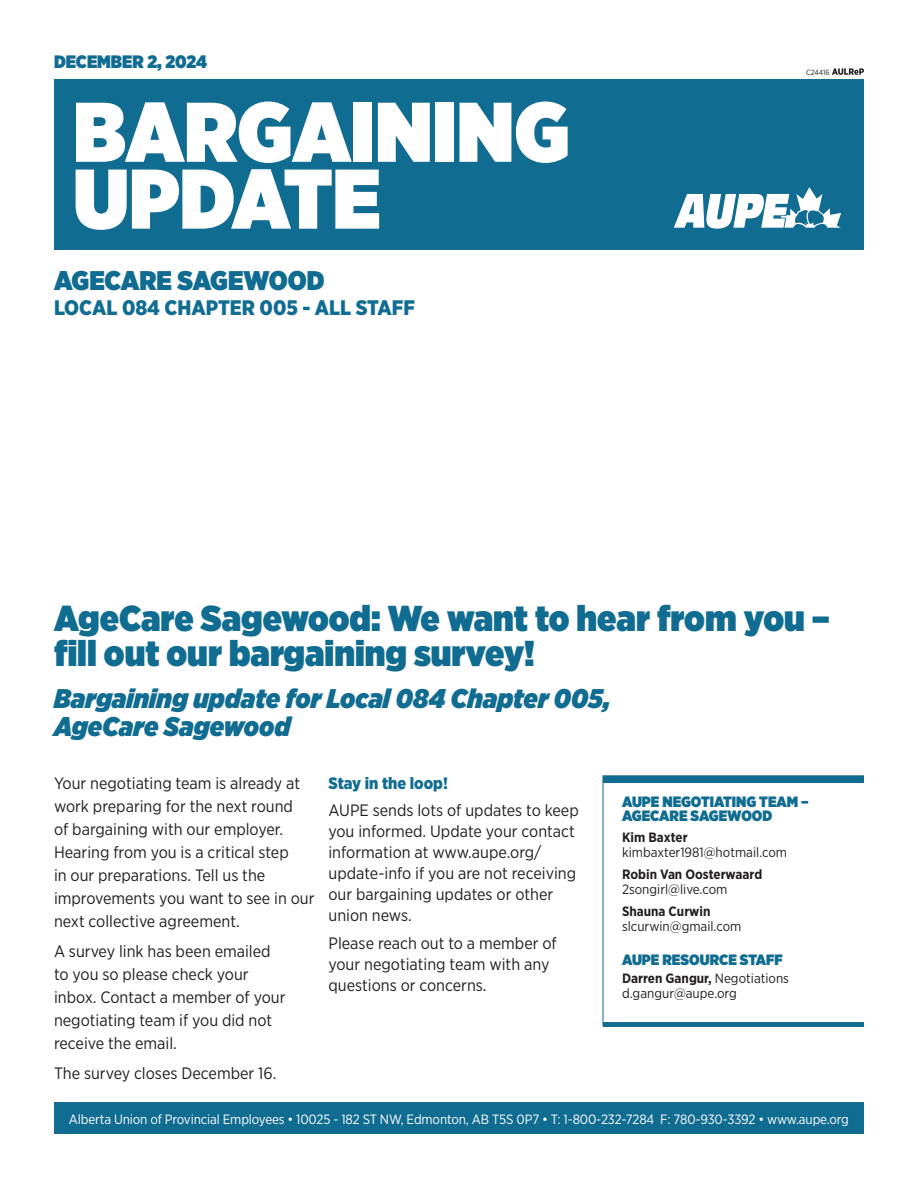
<style>
.page{position:relative;width:918px;height:1188px;background:#fff}
.page>*{position:absolute;margin:0;border:0;box-sizing:border-box;transform-origin:0 0}
.t1{font:900 84.45px/66.9px "Gotham Narrow";color:#fff}
.t2{font:900 36px/34.5px "Gotham Narrow";color:#106c91}
.t3{font:italic 900 27px/28.5px "Gotham Narrow";color:#106c91}
.t4{font:900 27px "Gotham Narrow";color:#106c91}
.t5{font:900 21px "Gotham Narrow";color:#106c91}
.t6{font:900 18px "Gotham Narrow";color:#106c91}
.t7{font:16.5px/23.1px "Gotham Narrow";color:#231f20}
.t8{font:900 16.5px "Gotham Narrow";color:#106c91}
.t9{font:900 15px/13.5px "Gotham Narrow";color:#106c91}
.t10{font:13.5px "Gotham Narrow";letter-spacing:-.01em;color:#fff}
.t11{font:13.5px/15px "Gotham Narrow";color:#231f20}
.t12{font:700 13.5px "Gotham Narrow";color:#231f20}
.t13{font:7.5px "Gotham Narrow";color:#231f20}
.s1{font-weight:700}
</style>
<div class="page">
<div style="left:54px;top:79px;width:810px;height:171px;background:#106c91"></div>
<div style="left:54px;top:1102px;width:810px;height:32px;background:#106c91"></div>
<div style="left:603px;top:776px;width:261px;height:6px;background:#106c91"></div>
<hr style="left:603px;top:1022px;width:261px;height:4px;background:#106c91">
<svg style="left:674px;top:187px;width:167px;height:42px"></svg>
<div style="left:603px;top:775px;width:261px;height:251px;border:1px solid #106c91"></div>
<svg style="left:832px;top:68px;width:32px;height:7px"></svg>
<p class="t6" style="left:54px;top:50px;width:155px">DECEMBER 2, 2024</p>
<h1 class="t1" style="left:73px;top:97px;width:498px">BARGAINING<br>UPDATE</h1>
<h3 class="t4" style="left:54px;top:262px;width:272px">AGECARE SAGEWOOD</h3>
<p class="t5" style="left:54px;top:294px;width:363px">LOCAL 084 CHAPTER 005 - ALL STAFF</p>
<p class="t13" style="left:806px;top:68px;width:25px">C24416</p>
<h2 class="t2" style="left:54px;top:601px;width:777px">AgeCare Sagewood: We want to hear from you – fill out our bargaining survey!</h2>
<h3 class="t3" style="left:54px;top:684px;width:558px">Bargaining update for Local 084 Chapter 005,<br>AgeCare Sagewood</h3>
<p class="t8" style="left:328px;top:772px;width:121px">Stay in the loop!</p>
<p class="t7" style="left:328px;top:800px;width:252px;line-height:21px">AUPE sends lots of updates to keep you informed. Update your contact information at www.aupe.org/ update-info if you are not receiving our bargaining updates or other union news.</p>
<p class="t7" style="left:328px;top:933px;width:230px;line-height:21px">Please reach out to a member of your negotiating team with any questions or concerns.</p>
<p class="t7" style="left:54px;top:771px;width:262px">Your negotiating team is already at work preparing for the next round<br>of bargaining with our employer.<br>Hearing from you is a critical step<br>in our preparations. Tell us the improvements you want to see in our next collective agreement.</p>
<p class="t7" style="left:54px;top:939px;width:233px">A survey link has been emailed to you so please check your inbox. Contact a member of your negotiating team if you did not receive the email.</p>
<p class="t7" style="left:54px;top:1061px;width:224px">The survey closes December 16.</p>
<p class="t10" style="left:69px;top:1110px;width:782px">Alberta Union of Provincial Employees • 10025 - 182 ST NW, Edmonton, AB T5S 0P7 • T: 1-800-232-7284 F: 780-930-3392 • www.aupe.org</p>
<p class="t9" style="left:622px;top:795px;width:188px">AUPE NEGOTIATING TEAM –<br>AGECARE SAGEWOOD</p>
<p class="t12" style="left:622px;top:829px;width:67px">Kim Baxter</p>
<p class="t11" style="left:622px;top:845px;width:167px">kimbaxter1981@hotmail.com</p>
<p class="t12" style="left:622px;top:866px;width:142px">Robin Van Oosterwaard</p>
<p class="t11" style="left:622px;top:882px;width:107px">2songirl@live.com</p>
<p class="t12" style="left:622px;top:903px;width:90px">Shauna Curwin</p>
<p class="t11" style="left:622px;top:918px;width:121px">slcurwin@gmail.com</p>
<p class="t9" style="left:622px;top:952px;width:162px">AUPE RESOURCE STAFF</p>
<p class="t11" style="left:622px;top:971px;width:169px"><span class="s1">Darren Gangur,</span> Negotiations d.gangur@aupe.org</p>
</div>
